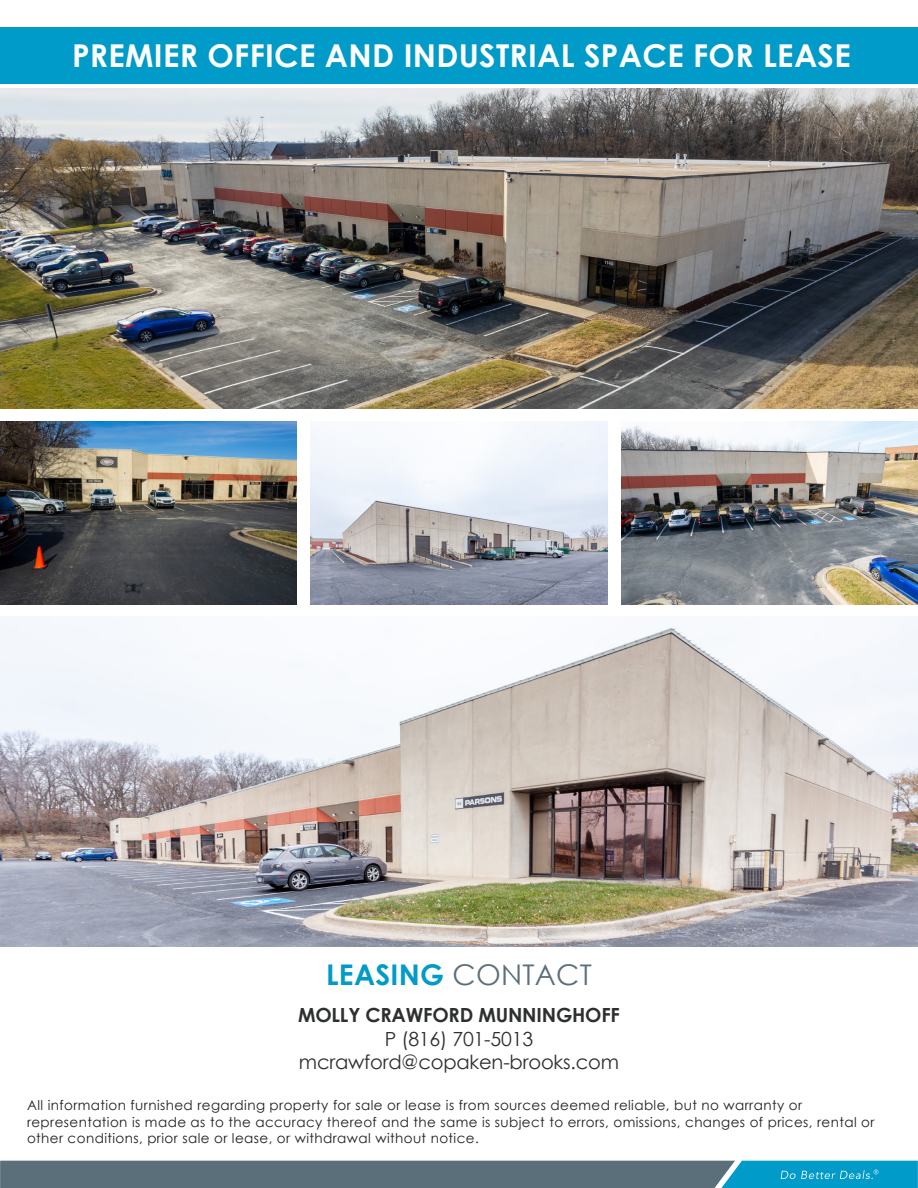
<style>
.page{position:relative;width:918px;height:1188px;background:#fff}
.page>*{position:absolute;margin:0;border:0;box-sizing:border-box;transform-origin:0 0}
.Subhead{font:700 31.5px "Century Gothic";letter-spacing:.01em;color:#fff}
.t1{font:700 28.5px "Century Gothic";letter-spacing:.01em;color:#009bc8}
.t2{font:19.5px/23.4px "Century Gothic";letter-spacing:-.01em;color:#2e2f2f;text-align:center}
.t3{font:700 19.5px "Century Gothic";letter-spacing:-.01em;color:#2e2f2f}
.t4{font:13.5px/16.2px "Century Gothic";letter-spacing:.03em;color:#231f20}
.s1{font-weight:400;color:#5b6f7b}
</style>
<div class="page">
<div style="left:0;top:27px;width:918px;height:56px;background:#009bc8"></div>
<svg style="left:0;top:1161px;width:918px;height:27px;background:#4c798b"></svg>
<img style="left:0;top:88px;width:918px;height:321px">
<img style="left:0;top:421px;width:297px;height:183px">
<img style="left:310px;top:421px;width:298px;height:183px">
<img style="left:621px;top:421px;width:297px;height:183px">
<img style="left:0;top:617px;width:918px;height:329px">
<p class="Subhead" style="left:72px;top:31px;width:780px">PREMIER OFFICE AND INDUSTRIAL SPACE FOR LEASE</p>
<h2 class="t1" style="left:326px;top:953px;width:267px">LEASING <span class="s1">CONTACT</span></h2>
<h3 class="t3" style="left:298px;top:1001px;width:323px">MOLLY CRAWFORD MUNNINGHOFF</h3>
<h3 class="t2" style="left:299px;top:1027px;width:322px">P (816) 701-5013 mcrawford@copaken-brooks.com</h3>
<p class="t4" style="left:27px;top:1097px;width:849px">All information furnished regarding property for sale or lease is from sources deemed reliable, but no warranty or representation is made as to the accuracy thereof and the same is subject to errors, omissions, changes of prices, rental or other conditions, prior sale or lease, or withdrawal without notice.</p>
</div>
